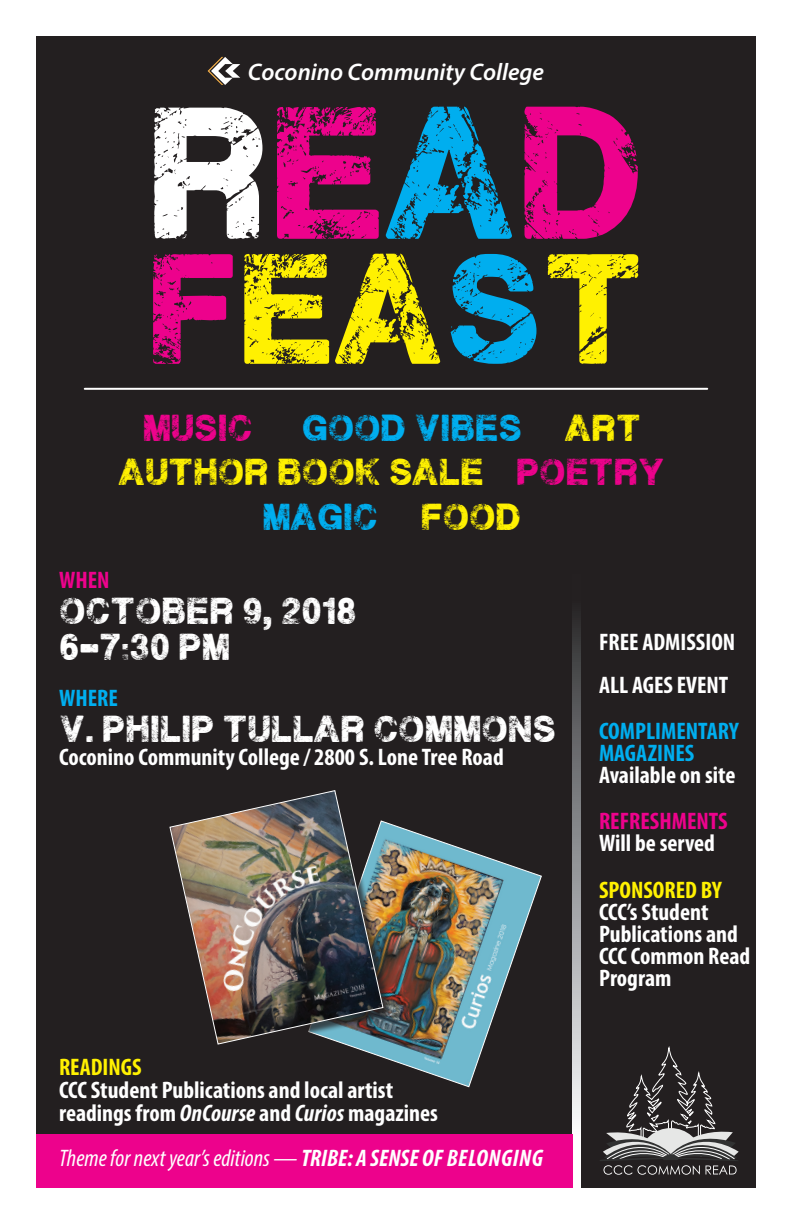
<style>
.page{position:relative;width:792px;height:1224px;background:#fff}
.page>*{position:absolute;margin:0;border:0;box-sizing:border-box;transform-origin:0 0}
.t1{font:150px "Plane Crash";color:#ed028c}
.t2{font:125px "Plane Crash";color:#fff101}
.t3{font:30px/36px "Plane Crash";color:#fff}
.t4{font:30px "Plane Crash";color:#fff101}
.t5{font:30px "Plane Crash";color:#00aeef}
.t6{font:30px "Plane Crash";color:#ed028c}
.t7{font:700 condensed 24px/22px "Myriad Pro";color:#fff}
.t8{font:italic condensed 24px "Myriad Pro";color:#fff}
.t9{font:700 condensed 24px/22px "Myriad Pro";color:#00aeef}
.t10{font:italic 600 24px "Myriad Pro";color:#fff}
.t11{font:700 condensed 24px "Myriad Pro";color:#fff101}
.t12{font:700 condensed 24px "Myriad Pro";color:#ed028c}
.s1{color:#fff}
.s2{color:#00aeef}
.s3{color:#ed028c}
.s4{font-style:italic}
.s5{font-weight:700}
</style>
<div class="page">
<div style="left:36px;top:36px;width:720px;height:1152px;background:#231f20"></div>
<img style="left:375px;top:825px;width:167px;height:263px">
<div style="left:171px;top:792px;width:223px;height:263px;background:#231f20;opacity:.75"></div>
<img style="left:169px;top:790px;width:215px;height:255px">
<svg style="left:572px;top:616px;width:9px;height:572px;background:#a09ea2"></svg>
<svg style="left:600px;top:1046px;width:139px;height:129px"></svg>
<hr style="left:85px;top:388px;width:622px;height:2px;background:#fff">
<div style="left:36px;top:1134px;width:536px;height:54px;background:#ed028c"></div>
<svg style="left:208px;top:57px;width:32px;height:28px"></svg>
<p class="t10" style="left:248px;top:57px;width:298px">Coconino Community College</p>
<h1 class="t1" style="left:147px;top:106px;width:499px"><span class="s1">R</span>E<span class="s2">A</span>D</h1>
<h2 class="t2" style="left:147px;top:253px;width:499px"><span class="s3">F</span>EA<span class="s2">S</span>T</h2>
<p class="t6" style="left:143px;top:414px;width:111px">MUSIC</p>
<p class="t5" style="left:302px;top:414px;width:222px">GOOD VIBES</p>
<p class="t4" style="left:565px;top:414px;width:77px">ART</p>
<p class="t4" style="left:119px;top:459px;width:547px">AUTHOR BOOK SALE <span class="s3">POETRY</span></p>
<p class="t5" style="left:262px;top:504px;width:117px">MAGIC</p>
<p class="t4" style="left:421px;top:504px;width:102px">FOOD</p>
<p class="t12" style="left:59px;top:565px;width:52px">WHEN</p>
<p class="t3" style="left:59px;top:596px;width:299px">OCTOBER 9, 2018<br>6-7:30 PM</p>
<p class="t9" style="left:59px;top:686px;width:60px">WHERE</p>
<p class="t3" style="left:59px;top:714px;width:498px">V. PHILIP TULLAR COMMONS</p>
<p class="t7" style="left:59px;top:745px;width:446px">Coconino Community College / 2800 S. Lone Tree Road</p>
<p class="t11" style="left:59px;top:1052px;width:84px">READINGS</p>
<p class="t7" style="left:59px;top:1078px;width:381px;line-height:23px">CCC Student Publications and local artist readings from <span class="s4">OnCourse</span> and <span class="s4">Curios</span> magazines</p>
<p class="t8" style="left:59px;top:1143px;width:485px">Theme for next year’s editions — <span class="s5">TRIBE: A SENSE OF BELONGING</span></p>
<p class="t7" style="left:599px;top:620px;width:138px;line-height:43.5px">FREE ADMISSION<br>ALL AGES EVENT</p>
<p class="t9" style="left:599px;top:719px;width:141px">COMPLIMENTARY<br>MAGAZINES</p>
<p class="t7" style="left:599px;top:763px;width:138px">Available on site</p>
<p class="t12" style="left:599px;top:806px;width:130px">REFRESHMENTS</p>
<p class="t7" style="left:599px;top:832px;width:118px">Will be served</p>
<p class="t11" style="left:599px;top:875px;width:124px">SPONSORED BY</p>
<p class="t7" style="left:599px;top:900px;width:153px">CCC’s Student<br>Publications and<br>CCC Common Read<br>Program</p>
</div>
